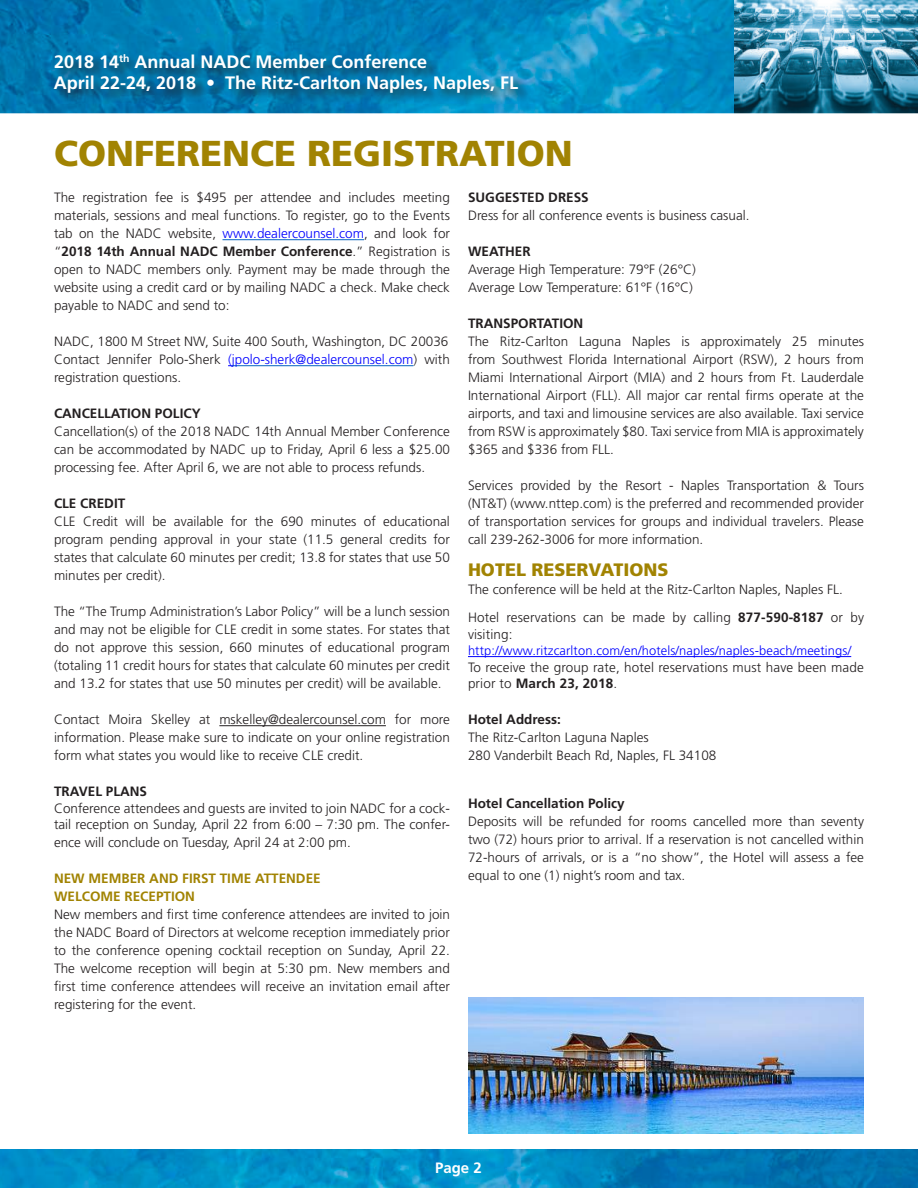
<style>
.page{position:relative;width:918px;height:1188px;background:#fff}
.page>*{position:absolute;margin:0;border:0;box-sizing:border-box;transform-origin:0 0}
.t1{font:900 36px "Frutiger";color:#a18302}
.t2{font:700 18px/21px "Frutiger";color:#fff}
.t3{font:900 18px "Frutiger";color:#a18302}
.t4{font:700 15px "Frutiger";color:#fff}
.t5{font:300 13.5px/18px "Frutiger";color:#231f20;text-align:justify}
.t6{font:700 13.5px "Frutiger";color:#231f20}
.t7{font:700 13.5px/18px "Frutiger";color:#a18302}
.t8{font:300 12.9px "Frutiger";letter-spacing:.01em;color:#00f}
.s1{color:#00f}
.s2{font-weight:700}
</style>
<div class="page">
<img style="left:0;top:0;width:734px;height:113px">
<div style="left:54px;top:53px;width:479px;height:53px;background:#231f20;opacity:.75"></div>
<img style="left:734px;top:0;width:184px;height:113px">
<img style="left:0;top:1149px;width:918px;height:39px">
<hr style="left:468px;top:656px;width:383px;height:1px;background:#00f">
<hr style="left:223px;top:239px;width:141px;height:1px;background:#0563c1">
<hr style="left:232px;top:365px;width:181px;height:1px;background:#0563c1">
<hr style="left:219px;top:725px;width:167px;height:1px;background:#231f20">
<img style="left:468px;top:998px;width:396px;height:136px">
<h2 class="t2" style="left:54px;top:51px;width:466px">2018 14<sup>th</sup> Annual NADC Member Conference<br>April 22-24, 2018 • The Ritz-Carlton Naples, Naples, FL</h2>
<h1 class="t1" style="left:54px;top:131px;width:520px">CONFERENCE REGISTRATION</h1>
<p class="t5" style="left:54px;top:189px;width:398px">The registration fee is $495 per attendee and includes meeting materials, sessions and meal functions. To register, go to the Events tab on the NADC website, <span class="s1">www.dealercounsel.com</span>, and look for “<span class="s2">2018 14th Annual NADC Member Conference</span>.” Registration is open to NADC members only. Payment may be made through the website using a credit card or by mailing NADC a check. Make check payable to NADC and send to:</p>
<p class="t5" style="left:54px;top:333px;width:397px">NADC, 1800 M Street NW, Suite 400 South, Washington, DC 20036<br>Contact Jennifer Polo-Sherk <span class="s1">(jpolo-sherk@dealercounsel.com</span>) with registration questions.</p>
<p class="t6" style="left:54px;top:406px;width:148px">CANCELLATION POLICY</p>
<p class="t5" style="left:54px;top:423px;width:398px">Cancellation(s) of the 2018 NADC 14th Annual Member Conference can be accommodated by NADC up to Friday, April 6 less a $25.00 processing fee. After April 6, we are not able to process refunds.</p>
<p class="t6" style="left:54px;top:496px;width:73px">CLE CREDIT</p>
<p class="t5" style="left:54px;top:513px;width:397px">CLE Credit will be available for the 690 minutes of educational program pending approval in your state (11.5 general credits for states that calculate 60 minutes per credit; 13.8 for states that use 50 minutes per credit).</p>
<p class="t5" style="left:54px;top:603px;width:398px">The “The Trump Administration’s Labor Policy” will be a lunch session and may not be eligible for CLE credit in some states. For states that do not approve this session, 660 minutes of educational program (totaling 11 credit hours for states that calculate 60 minutes per credit and 13.2 for states that use 50 minutes per credit) will be available.</p>
<p class="t5" style="left:54px;top:711px;width:397px">Contact Moira Skelley at mskelley@dealercounsel.com for more information. Please make sure to indicate on your online registration form what states you would like to receive CLE credit.</p>
<p class="t6" style="left:54px;top:784px;width:95px">TRAVEL PLANS</p>
<p class="t5" style="left:54px;top:800px;width:397px;line-height:16.5px">Conference attendees and guests are invited to join NADC for a cock&shy;tail reception on Sunday, April 22 from 6:00 – 7:30 pm. The confer-</p>
<p class="t5" style="left:54px;top:834px;width:298px">ence will conclude on Tuesday, April 24 at 2:00 pm.</p>
<p class="t7" style="left:54px;top:870px;width:268px">NEW MEMBER AND FIRST TIME ATTENDEE<br>WELCOME RECEPTION</p>
<p class="t5" style="left:54px;top:906px;width:398px">New members and first time conference attendees are invited to join the NADC Board of Directors at welcome reception immediately prior to the conference opening cocktail reception on Sunday, April 22.<br>The welcome reception will begin at 5:30 pm. New members and first time conference attendees will receive an invitation email after registering for the event.</p>
<p class="t6" style="left:468px;top:190px;width:122px">SUGGESTED DRESS</p>
<p class="t5" style="left:468px;top:207px;width:283px">Dress for all conference events is business casual.</p>
<p class="t6" style="left:468px;top:244px;width:64px">WEATHER</p>
<p class="t5" style="left:468px;top:261px;width:229px">Average High Temperature: 79°F (26°C)<br>Average Low Temperature: 61°F (16°C)</p>
<p class="t6" style="left:468px;top:316px;width:117px">TRANSPORTATION</p>
<p class="t5" style="left:468px;top:333px;width:398px">The Ritz-Carlton Laguna Naples is approximately 25 minutes from Southwest Florida International Airport (RSW), 2 hours from Miami International Airport (MIA) and 2 hours from Ft. Lauderdale International Airport (FLL). All major car rental firms operate at the airports, and taxi and limousine services are also available. Taxi service from RSW is approximately $80. Taxi service from MIA is approximately $365 and $336 from FLL.</p>
<p class="t5" style="left:468px;top:477px;width:398px">Services provided by the Resort - Naples Transportation &amp; Tours (NT&amp;T) (www.nttep.com) is the preferred and recommended provider of transportation services for groups and individual travelers. Please call 239-262-3006 for more information.</p>
<h2 class="t3" style="left:468px;top:559px;width:202px">HOTEL RESERVATIONS</h2>
<p class="t5" style="left:468px;top:575px;width:397px;line-height:28.5px">The conference will be held at the Ritz-Carlton Naples, Naples FL.<br>Hotel reservations can be made by calling <span class="s2">877-590-8187</span> or by</p>
<p class="t5" style="left:468px;top:625px;width:46px">visiting:</p>
<p class="t8" style="left:468px;top:644px;width:385px">http://www.ritzcarlton.com/en/hotels/naples/naples-beach/meetings/</p>
<p class="t5" style="left:468px;top:659px;width:397px;line-height:16.5px">To receive the group rate, hotel reservations must have been made prior to <span class="s2">March 23, 2018</span>.</p>
<p class="t6" style="left:468px;top:712px;width:94px">Hotel Address:</p>
<p class="t5" style="left:468px;top:729px;width:250px">The Ritz-Carlton Laguna Naples<br>280 Vanderbilt Beach Rd, Naples, FL 34108</p>
<p class="t6" style="left:468px;top:796px;width:158px">Hotel Cancellation Policy</p>
<p class="t5" style="left:468px;top:813px;width:398px">Deposits will be refunded for rooms cancelled more than seventy two (72) hours prior to arrival. If a reservation is not cancelled within 72-hours of arrivals, or is a “no show”, the Hotel will assess a fee equal to one (1) night’s room and tax.</p>
<p class="t4" style="left:435px;top:1159px;width:48px">Page 2</p>
</div>
